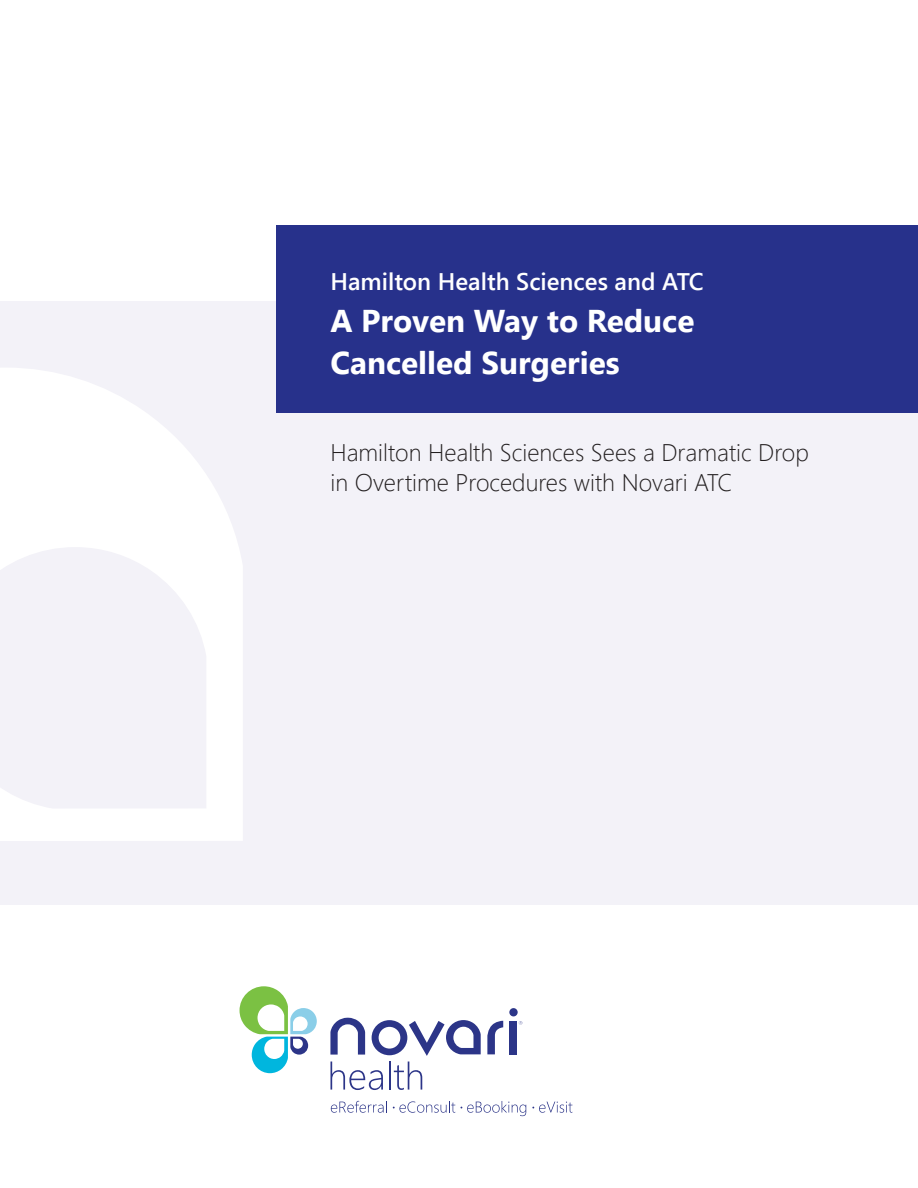
<style>
.page{position:relative;width:918px;height:1188px;background:#fff}
.page>*{position:absolute;margin:0;border:0;box-sizing:border-box;transform-origin:0 0}
.t1{font:700 31.5px/42px "Segoe UI";color:#fff}
.t2{font:300 24px/30px "Segoe UI";color:#231f20}
.t3{font:600 24px "Segoe UI";color:#fff}
</style>
<div class="page">
<div style="left:0;top:302px;width:918px;height:603px;background:#f3f2f8"></div>
<svg style="left:330px;top:1062px;width:53px;height:28px"></svg>
<svg style="left:389px;top:1062px;width:33px;height:28px"></svg>
<svg style="left:519px;top:1021px;width:3px;height:4px"></svg>
<div style="left:509px;top:1008px;width:9px;height:8px;background:#2c3588;border-radius:50%"></div>
<svg style="left:372px;top:1020px;width:109px;height:36px"></svg>
<div style="left:510px;top:1021px;width:7px;height:33px;background:#2c3588"></div>
<svg style="left:487px;top:1021px;width:16px;height:33px"></svg>
<svg style="left:240px;top:986px;width:77px;height:87px"></svg>
<svg style="left:330px;top:1018px;width:35px;height:37px"></svg>
<svg style="left:331px;top:1101px;width:56px;height:12px"></svg>
<svg style="left:393px;top:1101px;width:62px;height:12px"></svg>
<svg style="left:461px;top:1101px;width:65px;height:15px"></svg>
<svg style="left:532px;top:1102px;width:40px;height:11px"></svg>
<div style="left:276px;top:225px;width:642px;height:188px;background:#27318b"></div>
<svg style="left:0;top:368px;width:243px;height:473px"></svg>
<p class="t3" style="left:330px;top:265px;width:375px">Hamilton Health Sciences and ATC</p>
<h1 class="t1" style="left:330px;top:298px;width:366px">A Proven Way to Reduce<br>Cancelled Surgeries</h1>
<p class="t2" style="left:330px;top:436px;width:480px">Hamilton Health Sciences Sees a Dramatic Drop in Overtime Procedures with Novari ATC</p>
</div>
